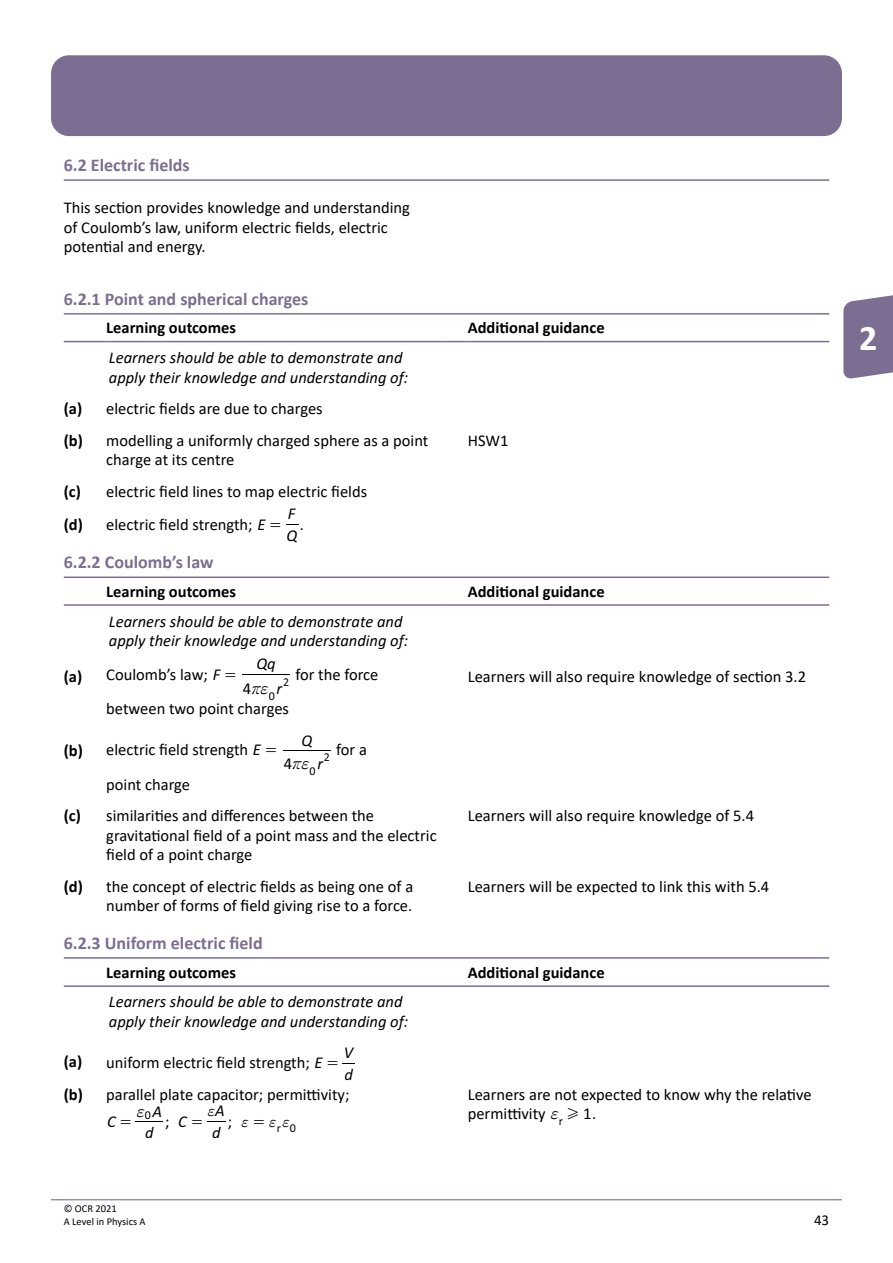
<style>
.page{position:relative;width:893px;height:1263px;background:#fff}
.page>*{position:absolute;margin:0;border:0;box-sizing:border-box;transform-origin:0 0}
.t1{font:700 36px "Calibri";color:#fff}
.Heading3{font:700 18px "Calibri";color:#7b6e92}
.BodyText{font:16.5px/19.5px "Calibri";color:#000}
.t2{font:italic 16.5px/19.5px "Calibri";color:#000}
.BodyText-2{font:700 16.5px "Calibri";color:#000}
.t3{font:italic 16.5px "M Ma Greek";color:#000}
.t4{font:16.5px "Calibri 36";color:#000}
.t5{font:16.5px "Calibri 37";color:#000}
.t6{font:16.5px "Calibri Italic 80";color:#000}
.t7{font:16.5px "Calibri Italic 76";color:#000}
.t8{font:16.5px "Calibri Italic 75";color:#000}
.t9{font:16.5px "Calibri Italic 77";color:#000}
.t10{font:16.5px "Calibri Italic 79";color:#000}
.t11{font:16.5px "Calibri 35";color:#000}
.t12{font:16.5px "Calibri Italic 78";color:#000}
.t13{font:16.5px "Calibri 38";color:#000}
.t14{font:italic 15px "M Ma Greek";color:#000}
.t15{font:15px "Calibri";color:#000}
.t16{font:12px "Calibri 35";color:#000}
.t17{font:12px "Calibri 34";color:#000}
.t18{font:12px "Calibri 36";color:#000}
.t19{font:12px "Calibri 37";color:#000}
.t20{font:12px "Calibri 38";color:#000}
.t21{font:10.5px/12.8px "Calibri";color:#000}
.s1{font-family:"Calibri Italic 75"}
.s2{font-family:"MM Times Roman"}
.s3{font-family:"Calibri Italic 77"}
.s4{font-family:"Calibri Italic 78"}
.s5{font-family:"Calibri Italic 79"}
.s6{font-family:"Calibri Italic 76";font-style:normal;font-size:16.5px}
.s7{font-family:"Calibri Italic 80";font-style:normal}
.s8{font-family:"MM Times Roman";font-style:normal;font-size:16.5px}
.s9{font-family:"Calibri"}
</style>
<div class="page">
<hr style="left:51px;top:1199px;width:791px;height:1px;background:#7b6e92">
<div style="left:51px;top:55px;width:791px;height:81px;background:#7b6e92;border-radius:18px"></div>
<svg style="left:843px;top:295px;width:50px;height:84px;background:#877c9c"></svg>
<hr style="left:64px;top:179px;width:765px;height:2px;background:#7b6e92">
<hr style="left:64px;top:313px;width:765px;height:2px;background:#7b6e92">
<hr style="left:64px;top:576px;width:765px;height:2px;background:#7b6e92">
<hr style="left:64px;top:957px;width:765px;height:2px;background:#7b6e92">
<hr style="left:64px;top:341px;width:42px;height:1px;background:#7b6e92">
<hr style="left:106px;top:341px;width:340px;height:1px;background:#7b6e92">
<svg style="left:446px;top:341px;width:22px;height:1px"></svg>
<hr style="left:468px;top:341px;width:361px;height:1px;background:#7b6e92">
<svg style="left:286px;top:524px;width:12px;height:1px"></svg>
<hr style="left:64px;top:604px;width:42px;height:2px;background:#7b6e92">
<hr style="left:106px;top:604px;width:340px;height:2px;background:#7b6e92">
<hr style="left:446px;top:604px;width:22px;height:2px;background:#7b6e92">
<hr style="left:468px;top:604px;width:361px;height:2px;background:#7b6e92">
<hr style="left:242px;top:674px;width:48px;height:1px;background:#000">
<hr style="left:283px;top:750px;width:48px;height:1px;background:#000">
<hr style="left:64px;top:985px;width:42px;height:2px;background:#7b6e92">
<hr style="left:106px;top:985px;width:340px;height:2px;background:#7b6e92">
<hr style="left:446px;top:985px;width:22px;height:2px;background:#7b6e92">
<hr style="left:468px;top:985px;width:361px;height:2px;background:#7b6e92">
<svg style="left:343px;top:1063px;width:12px;height:1px"></svg>
<svg style="left:136px;top:1121px;width:27px;height:1px"></svg>
<svg style="left:207px;top:1121px;width:19px;height:1px"></svg>
<h2 class="Heading3" style="left:64px;top:152px;width:127px">6.2 Electric fields</h2>
<p class="BodyText" style="left:64px;top:197px;width:348px">This section provides knowledge and understanding of Coulomb’s law, uniform electric fields, electric potential and energy.</p>
<h2 class="Heading3" style="left:64px;top:286px;width:246px">6.2.1 Point and spherical charges</h2>
<p class="BodyText-2" style="left:106px;top:316px;width:131px">Learning outcomes</p>
<p class="BodyText-2" style="left:468px;top:316px;width:138px">Additional guidance</p>
<p class="t2" style="left:109px;top:347px;width:301px">Learners should be able to demonstrate and apply their knowledge and understanding of:</p>
<p class="BodyText-2" style="left:64px;top:397px;width:20px">(a)</p>
<p class="BodyText" style="left:106px;top:399px;width:218px">electric fields are due to charges</p>
<p class="BodyText-2" style="left:64px;top:429px;width:21px">(b)</p>
<p class="BodyText" style="left:106px;top:430px;width:324px">modelling a uniformly charged sphere as a point charge at its centre</p>
<p class="BodyText" style="left:468px;top:430px;width:42px">HSW1</p>
<p class="BodyText-2" style="left:64px;top:480px;width:19px">(c)</p>
<p class="BodyText" style="left:106px;top:481px;width:262px">electric field lines to map electric fields</p>
<p class="BodyText-2" style="left:64px;top:513px;width:21px">(d)</p>
<p class="BodyText" style="left:106px;top:514px;width:176px">electric field strength; <span class="s1">E</span> <span class="s2">=</span></p>
<p class="t8" style="left:286px;top:524px;width:12px">Q</p>
<p class="t8" style="left:288px;top:502px;width:9px">F</p>
<p class="BodyText" style="left:300px;top:514px;width:6px">.</p>
<h2 class="Heading3" style="left:64px;top:549px;width:151px">6.2.2 Coulomb’s law</h2>
<p class="BodyText-2" style="left:106px;top:579px;width:131px">Learning outcomes</p>
<p class="BodyText-2" style="left:468px;top:579px;width:138px">Additional guidance</p>
<p class="t2" style="left:109px;top:611px;width:301px">Learners should be able to demonstrate and apply their knowledge and understanding of:</p>
<p class="BodyText-2" style="left:64px;top:665px;width:20px">(a)</p>
<p class="BodyText" style="left:106px;top:664px;width:131px">Coulomb’s law; <span class="s3">F</span> <span class="s2">=</span></p>
<p class="t4" style="left:243px;top:677px;width:41px">4 <sub>0</sub><span class="s3">r</span></p>
<p class="t9" style="left:256px;top:652px;width:21px">Qq</p>
<p class="BodyText" style="left:295px;top:664px;width:85px">for the force</p>
<p class="BodyText" style="left:468px;top:666px;width:340px">Learners will also require knowledge of section 3.2</p>
<p class="t18" style="left:283px;top:674px;width:8px">2</p>
<p class="t3" style="left:251px;top:680px;width:19px">rf</p>
<p class="BodyText" style="left:106px;top:699px;width:184px">between two point charges</p>
<p class="BodyText-2" style="left:64px;top:739px;width:21px">(b)</p>
<p class="BodyText" style="left:106px;top:739px;width:172px">electric field strength <span class="s4">E</span> <span class="s2">=</span></p>
<p class="BodyText" style="left:106px;top:774px;width:85px">point charge</p>
<p class="t12" style="left:301px;top:729px;width:12px">Q</p>
<p class="BodyText" style="left:336px;top:739px;width:32px">for a</p>
<p class="t19" style="left:324px;top:749px;width:8px">2</p>
<p class="t5" style="left:284px;top:752px;width:41px">4 <sub>0</sub><span class="s4">r</span></p>
<p class="t3" style="left:292px;top:755px;width:19px">rf</p>
<p class="BodyText-2" style="left:64px;top:804px;width:19px">(c)</p>
<p class="BodyText" style="left:106px;top:805px;width:332px">similarities and differences between the gravitational field of a point mass and the electric field of a point charge</p>
<p class="BodyText" style="left:468px;top:805px;width:288px">Learners will also require knowledge of 5.4</p>
<p class="BodyText-2" style="left:64px;top:874px;width:21px">(d)</p>
<p class="BodyText" style="left:106px;top:876px;width:308px">the concept of electric fields as being one of a number of forms of field giving rise to a force.</p>
<p class="BodyText" style="left:468px;top:876px;width:303px">Learners will be expected to link this with 5.4</p>
<h2 class="Heading3" style="left:64px;top:930px;width:200px">6.2.3 Uniform electric field</h2>
<p class="BodyText-2" style="left:106px;top:960px;width:131px">Learning outcomes</p>
<p class="BodyText-2" style="left:468px;top:960px;width:138px">Additional guidance</p>
<p class="t2" style="left:109px;top:991px;width:301px">Learners should be able to demonstrate and apply their knowledge and understanding of:</p>
<p class="BodyText-2" style="left:64px;top:1049px;width:20px">(a)</p>
<p class="BodyText" style="left:106px;top:1052px;width:234px">uniform electric field strength; <span class="s5">E</span> <span class="s2">=</span></p>
<p class="t10" style="left:345px;top:1063px;width:10px">d</p>
<p class="t10" style="left:344px;top:1041px;width:11px">V</p>
<p class="BodyText-2" style="left:64px;top:1082px;width:21px">(b)</p>
<p class="BodyText" style="left:106px;top:1084px;width:245px">parallel plate capacitor; permittivity;</p>
<p class="t6" style="left:107px;top:1110px;width:26px">C <span class="s2">=</span></p>
<p class="t13" style="left:165px;top:1110px;width:6px">;</p>
<p class="t6" style="left:145px;top:1121px;width:10px">d</p>
<p class="t14" style="left:208px;top:1103px;width:18px">f<span class="s6">A</span></p>
<p class="t3" style="left:137px;top:1103px;width:27px">f <span class="s7">A</span></p>
<p class="t20" style="left:145px;top:1107px;width:8px">0</p>
<p class="t7" style="left:178px;top:1110px;width:26px">C <span class="s2">=</span></p>
<p class="BodyText" style="left:228px;top:1111px;width:6px">;</p>
<p class="t7" style="left:212px;top:1121px;width:10px">d</p>
<p class="t14" style="left:242px;top:1114px;width:50px">f <span class="s8">=</span> f</p>
<p class="t14" style="left:269px;top:1114px;width:9px">f</p>
<p class="t17" style="left:277px;top:1120px;width:21px">r 0</p>
<p class="BodyText" style="left:468px;top:1084px;width:345px">Learners are not expected to know why the relative permittivity</p>
<p class="t16" style="left:551px;top:1113px;width:29px">r<sup>f</sup> <sup>H</sup></p>
<p class="t11" style="left:583px;top:1102px;width:15px">1<span class="s9">.</span></p>
<p class="t21" style="left:64px;top:1202px;width:83px">© OCR 2021<br>A Level in Physics A</p>
<p class="t15" style="left:814px;top:1209px;width:17px">43</p>
<h1 class="t1" style="left:859px;top:312px;width:20px">2</h1>
</div>
